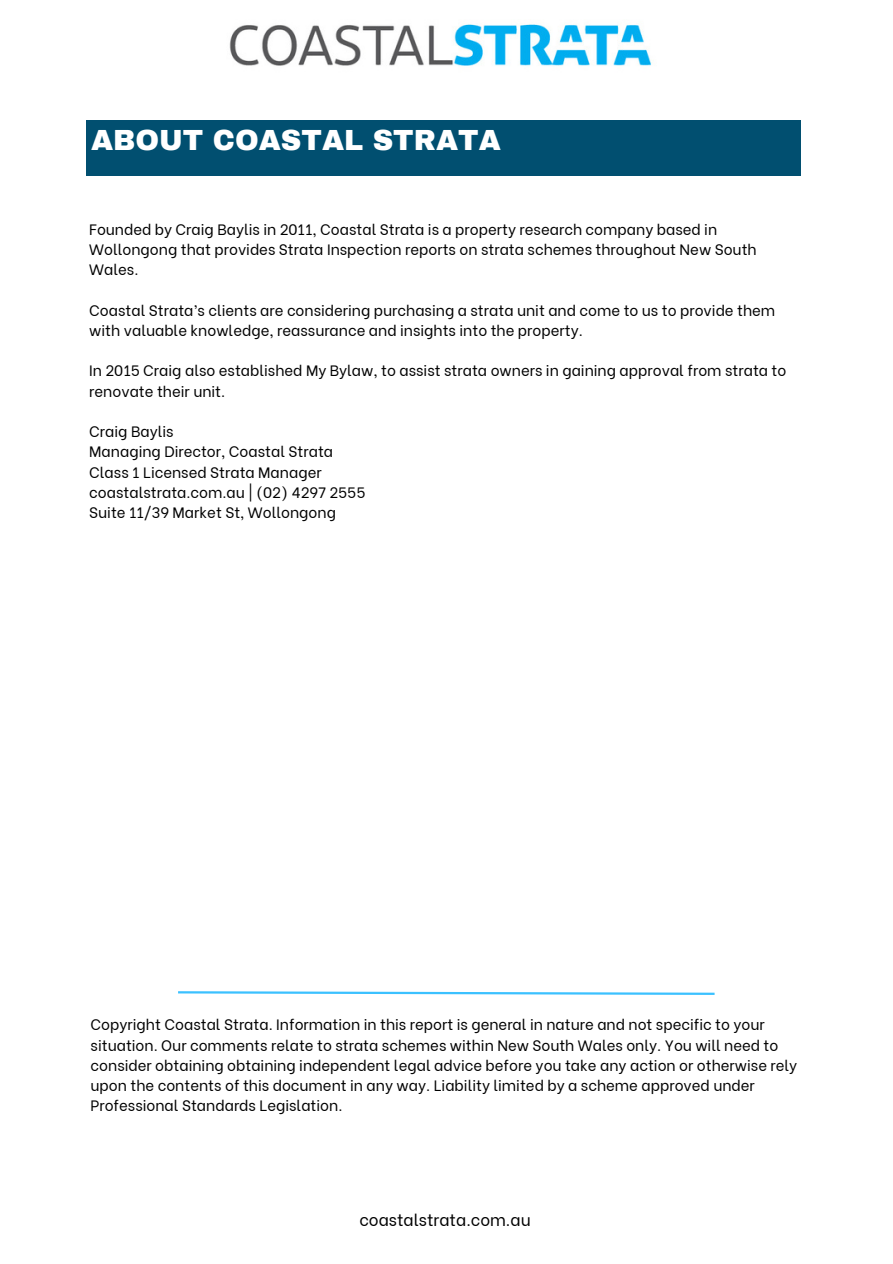
<style>
.page{position:relative;width:893px;height:1264px;background:#fff}
.page>*{position:absolute;margin:0;border:0;box-sizing:border-box;transform-origin:0 0}
.t1{font:900 28.5px "Archivo";color:#fff}
.t2{font:16.5px "Be Vietnam";color:#000}
.t3{font:15px/20.2px "Be Vietnam";color:#000}
</style>
<div class="page">
<div style="left:86px;top:120px;width:714px;height:55px;background:#014f70"></div>
<img style="left:229px;top:24px;width:422px;height:42px">
<svg style="left:178px;top:991px;width:537px;height:4px"></svg>
<p class="t1" style="left:91px;top:125px;width:411px">ABOUT COASTAL STRATA</p>
<p class="t3" style="left:89px;top:217px;width:669px">Founded by Craig Baylis in 2011, Coastal Strata is a property research company based in<br>Wollongong that provides Strata Inspection reports on strata schemes throughout New South<br>Wales.</p>
<p class="t3" style="left:89px;top:298px;width:687px">Coastal Strata’s clients are considering purchasing a strata unit and come to us to provide them with valuable knowledge, reassurance and insights into the property.</p>
<p class="t3" style="left:89px;top:359px;width:698px">In 2015 Craig also established My Bylaw, to assist strata owners in gaining approval from strata to renovate their unit.</p>
<p class="t3" style="left:89px;top:420px;width:86px">Craig Baylis</p>
<p class="t3" style="left:89px;top:440px;width:245px">Managing Director, Coastal Strata</p>
<p class="t3" style="left:89px;top:460px;width:234px">Class 1 Licensed Strata Manager</p>
<p class="t3" style="left:89px;top:480px;width:277px">coastalstrata.com.au | (02) 4297 2555</p>
<p class="t3" style="left:89px;top:501px;width:248px">Suite 11/39 Market St, Wollongong</p>
<p class="t3" style="left:91px;top:1013px;width:708px">Copyright Coastal Strata. Information in this report is general in nature and not specific to your situation. Our comments relate to strata schemes within New South Wales only. You will need to consider obtaining obtaining independent legal advice before you take any action or otherwise rely upon the contents of this document in any way. Liability limited by a scheme approved under Professional Standards Legislation.</p>
<p class="t2" style="left:359px;top:1205px;width:173px">coastalstrata.com.au</p>
</div>
